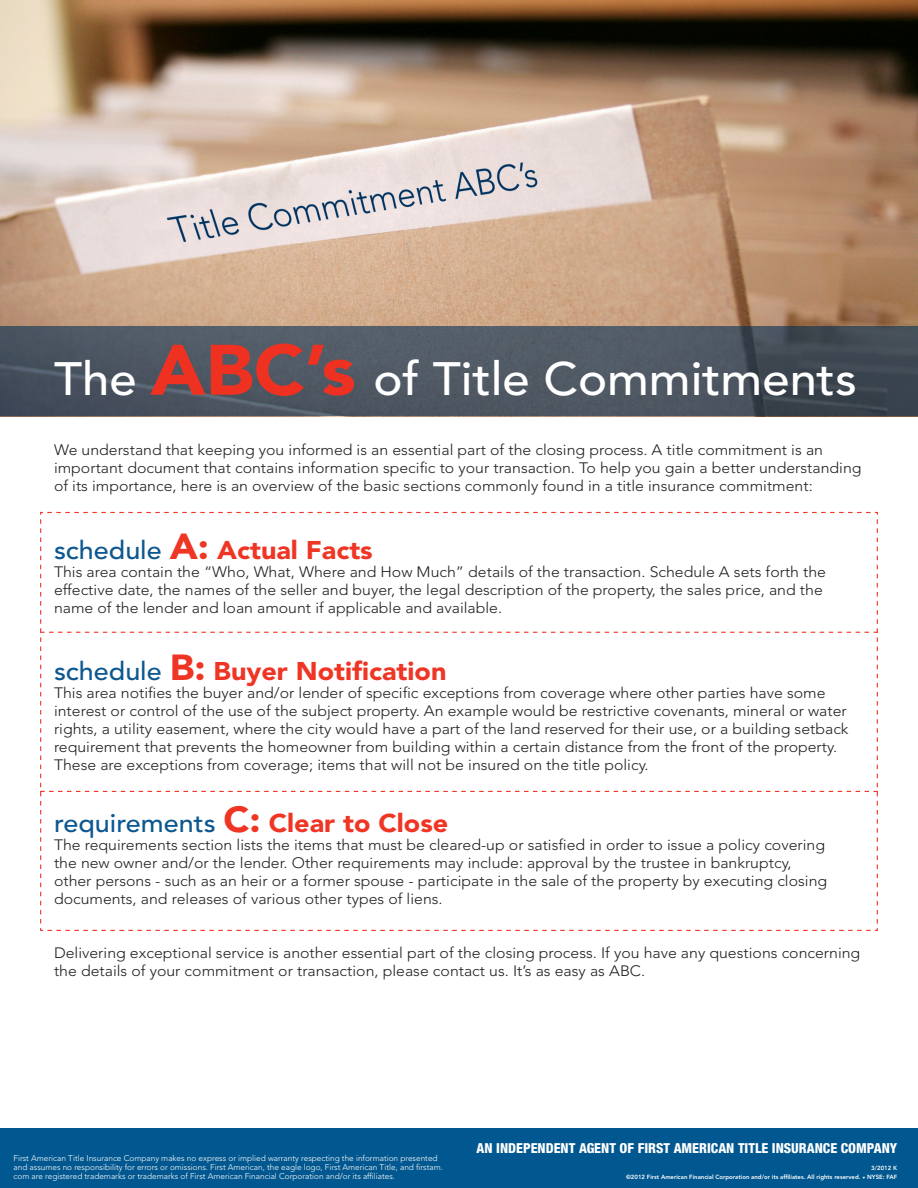
<style>
.page{position:relative;width:918px;height:1188px;background:#fff}
.page>*{position:absolute;margin:0;border:0;box-sizing:border-box;transform-origin:0 0}
.t1{font:500 46.5px "Avenir LT Std";color:#fff;scale:1.06 1}
.t2{font:900 25.5px "Avenir LT Std";color:#ef3524;scale:1.06 1}
.t3{font:500 25.5px "Avenir LT Std";color:#0d5890;scale:1.06 1}
.t4{font:300 15px/18px "Avenir LT Std";color:#231f20;scale:1.06 1}
.t5{font:800 condensed 13.8px "Helvetica Neue LT Std";color:#fff}
.t6{font:300 8.25px/9px "Avenir LT Std";color:#fff}
.t7{font:800 6px "Avenir LT Std";color:#fff}
.s1{font-weight:900;font-size:70.5px;color:#ef3122}
.s2{font-weight:500;color:#0d5890}
.s3{font-size:36px}
.s4{font-weight:900;font-size:36px;color:#ef3524}
.s5{font-weight:900;color:#ef3524}
</style>
<div class="page">
<img style="left:0;top:0;width:918px;height:326px">
<svg style="left:0;top:326px;width:918px;height:90px;background:#4a545f"></svg>
<svg style="left:40px;top:512px;width:838px;height:419px"></svg>
<div style="left:0;top:1129px;width:918px;height:59px;background:#01578f"></div>
<p class="t1" style="left:54px;top:352px;width:759px">The <span class="s1">ABC’s</span> of Title Commitments</p>
<p class="t4" style="left:54px;top:440px;width:763px">We understand that keeping you informed is an essential part of the closing process. A title commitment is an important document that contains information specific to your transaction. To help you gain a better understanding of its importance, here is an overview of the basic sections commonly found in a title insurance commitment:</p>
<p class="t2" style="left:54px;top:534px;width:302px"><span class="s2">schedule</span> <span class="s3">A:</span> Actual Facts</p>
<p class="t4" style="left:54px;top:562px;width:730px">This area contain the “Who, What, Where and How Much” details of the transaction. Schedule A sets forth the effective date, the names of the seller and buyer, the legal description of the property, the sales price, and the name of the lender and loan amount if applicable and available.</p>
<p class="t2" style="left:54px;top:656px;width:372px"><span class="s2">schedule</span> <span class="s3">B:</span> Buyer Notification</p>
<p class="t4" style="left:54px;top:684px;width:751px">This area notifies the buyer and/or lender of specific exceptions from coverage where other parties have some interest or control of the use of the subject property. An example would be restrictive covenants, mineral or water rights, a utility easement, where the city would have a part of the land reserved for their use, or a building setback requirement that prevents the homeowner from building within a certain distance from the front of the property.<br>These are exceptions from coverage; items that will not be insured on the title policy.</p>
<p class="t3" style="left:54px;top:808px;width:374px">requirements <span class="s4">C:</span> <span class="s5">Clear to Close</span></p>
<p class="t4" style="left:54px;top:836px;width:731px">The requirements section lists the items that must be cleared-up or satisfied in order to issue a policy covering the new owner and/or the lender. Other requirements may include: approval by the trustee in bankruptcy, other persons - such as an heir or a former spouse - participate in the sale of the property by executing closing documents, and releases of various other types of liens.</p>
<p class="t4" style="left:54px;top:944px;width:762px">Delivering exceptional service is another essential part of the closing process. If you have any questions concerning the details of your commitment or transaction, please contact us. It’s as easy as ABC.</p>
<p class="t6" style="left:14px;top:1154px;width:431px">First American Title Insurance Company makes no express or implied warranty respecting the information presented and assumes no responsibility for errors or omissions. First American, the eagle logo, First American Title, and firstam. com are registered trademarks or trademarks of First American Financial Corporation and/or its affiliates.</p>
<p class="t5" style="left:477px;top:1140px;width:422px">AN INDEPENDENT AGENT OF FIRST AMERICAN TITLE INSURANCE COMPANY</p>
<p class="t7" style="left:871px;top:1164px;width:27px">3/2012 K</p>
<p class="t7" style="left:626px;top:1173px;width:273px">©2012 First American Financial Corporation and/or its affiliates. All rights reserved. ❑ NYSE: FAF</p>
</div>
